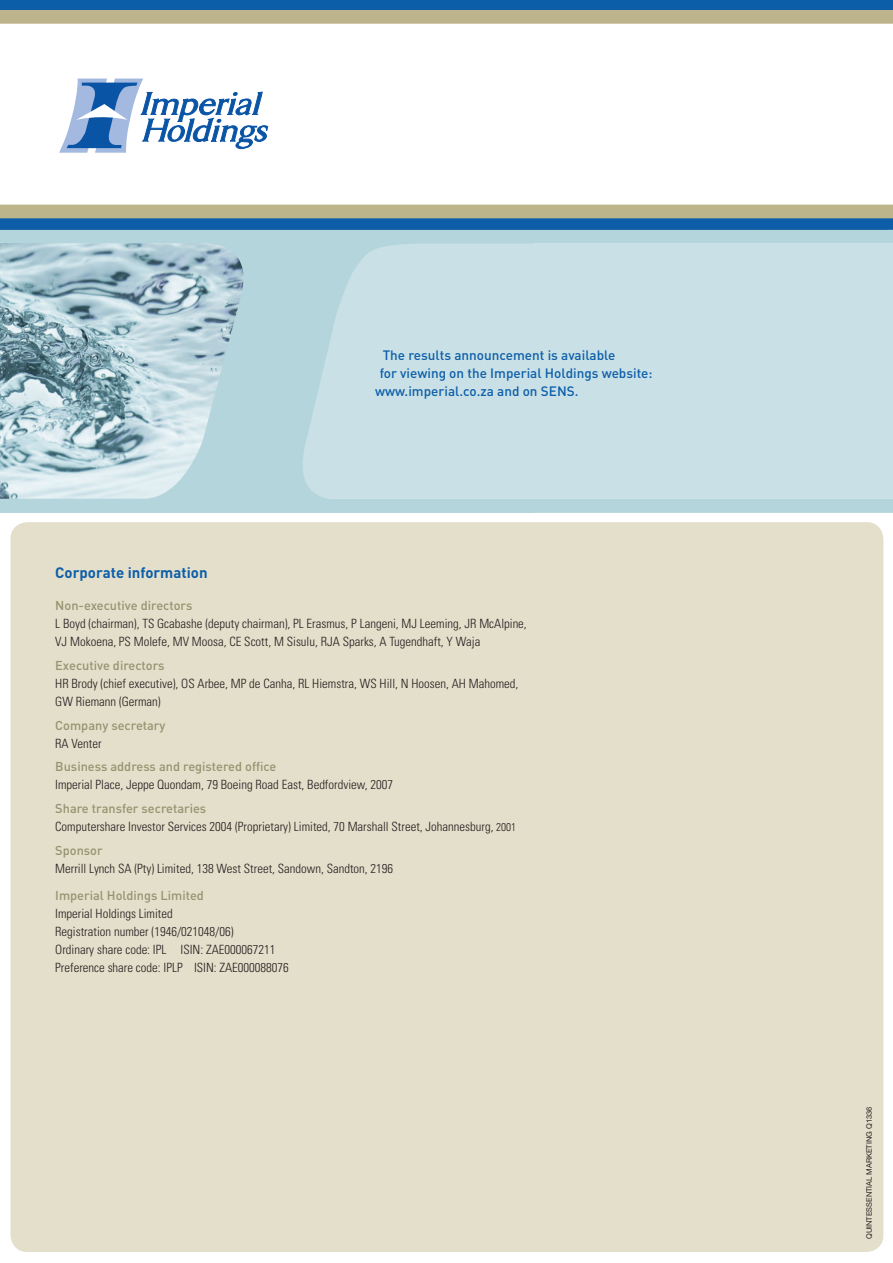
<style>
.page{position:relative;width:893px;height:1263px;background:#fff}
.page>*{position:absolute;margin:0;border:0;box-sizing:border-box;transform-origin:0 0}
.t1{font:700 15px "DIN";color:#0d5ea9}
.t2{font:500 13.5px "DIN";color:#0d5ea9}
.t3{font:300 condensed 12.75px/18px "Univers";color:#231f20}
.t4{font:500 12.75px "DIN";color:#979270}
.t5{font:7.5px "Helvetica Neue";color:#231f20}
.s1{font-family:"Univers";font-weight:400;font-stretch:condensed;font-size:16.5px}
.s2{font-size:11.25px}
</style>
<div class="page">
<div style="left:10px;top:522px;width:873px;height:730px;background:#e3dfca;border-radius:17px"></div>
<svg style="left:0;top:0;width:893px;height:230px"></svg>
<svg style="left:534px;top:230px;width:359px;height:283px;fill:#c9e1e6"></svg>
<svg style="left:59px;top:79px;width:209px;height:74px"></svg>
<svg style="left:0;top:230px;width:534px;height:283px"></svg>
<p class="t2" style="left:383px;top:346px;width:234px">The results announcement is available</p>
<p class="t2" style="left:380px;top:364px;width:274px">for viewing on the Imperial Holdings website:</p>
<p class="t2" style="left:375px;top:382px;width:205px">www.imperial.co.za and on SENS<span class="s1">.</span></p>
<p class="t1" style="left:55px;top:563px;width:154px">Corporate information</p>
<p class="t4" style="left:55px;top:597px;width:139px">Non-executive directors</p>
<p class="t3" style="left:55px;top:614px;width:473px">L Boyd (chairman), TS Gcabashe (deputy chairman), PL Erasmus, P Langeni, MJ Leeming, JR McAlpine,<br>VJ Mokoena, PS Molefe, MV Moosa, CE Scott, M Sisulu, RJA Sparks, A Tugendhaft, Y Waja</p>
<p class="t4" style="left:55px;top:657px;width:111px">Executive directors</p>
<p class="t3" style="left:55px;top:674px;width:465px">HR Brody (chief executive), OS Arbee, MP de Canha, RL Hiemstra, WS Hill, N Hoosen, AH Mahomed,<br>GW Riemann (German)</p>
<p class="t4" style="left:55px;top:717px;width:112px">Company secretary</p>
<p class="t3" style="left:55px;top:734px;width:48px">RA Venter</p>
<p class="t4" style="left:55px;top:759px;width:223px">Business address and registered office</p>
<p class="t3" style="left:55px;top:776px;width:339px">Imperial Place, Jeppe Quondam, 79 Boeing Road East, Bedfordview, 2007</p>
<p class="t4" style="left:55px;top:800px;width:153px">Share transfer secretaries</p>
<p class="t3" style="left:55px;top:818px;width:462px">Computershare Investor Services 2004 (Proprietary) Limited, 70 Marshall Street, Johannesburg, <span class="s2">2001</span></p>
<p class="t4" style="left:55px;top:842px;width:49px">Sponsor</p>
<p class="t3" style="left:55px;top:859px;width:339px">Merrill Lynch SA (Pty) Limited, 138 West Street, Sandown, Sandton, 2196</p>
<p class="t4" style="left:55px;top:887px;width:150px">Imperial Holdings Limited</p>
<p class="t3" style="left:55px;top:904px;width:235px">Imperial Holdings Limited<br>Registration number (1946/021048/06)<br>Ordinary share code: IPL ISIN: ZAE000067211<br>Preference share code: IPLP ISIN: ZAE000088076</p>
<p class="t5" style="left:865px;top:1239px;width:134px;rotate:-90deg">QUINTESSENTIAL MARKETING Q1336</p>
</div>
